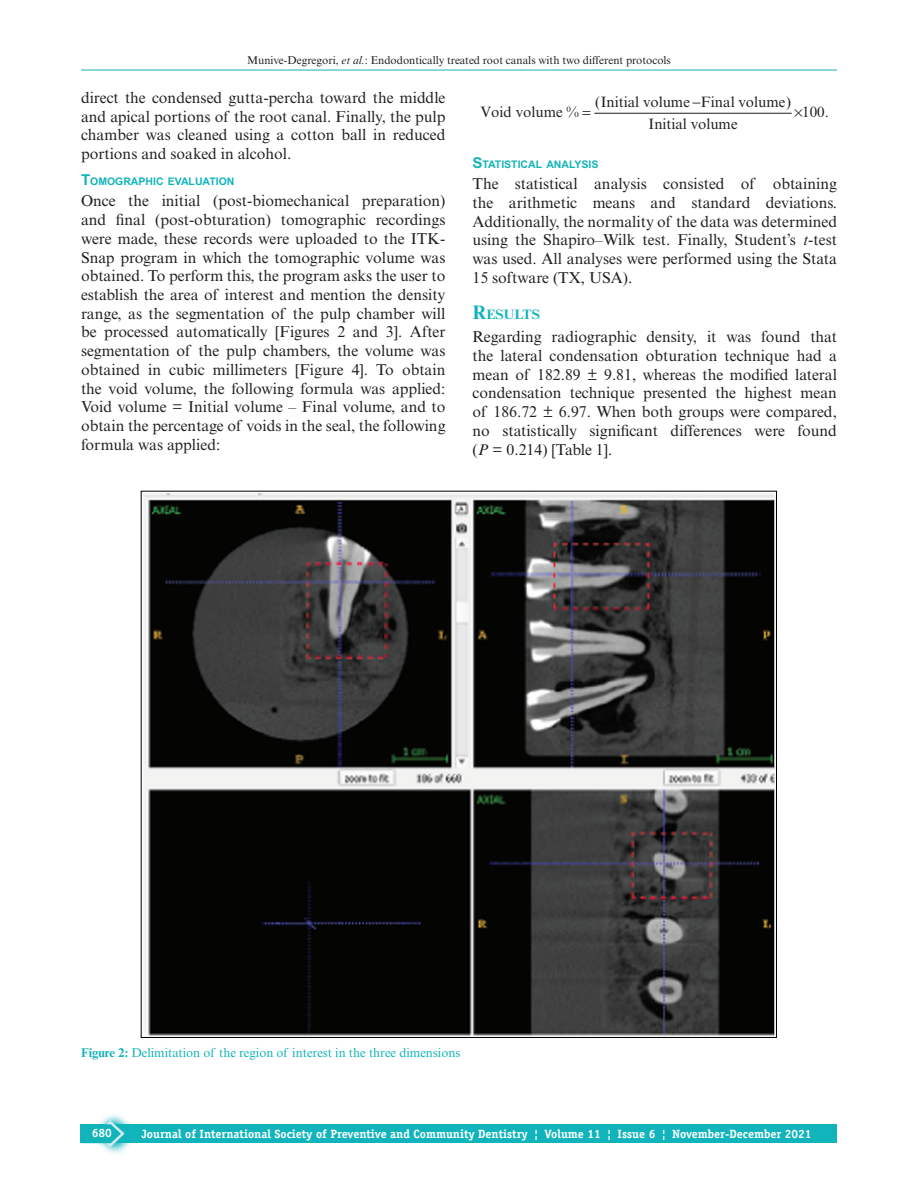
<style>
.page{position:relative;width:918px;height:1188px;background:#fff}
.page>*{position:absolute;margin:0;border:0;box-sizing:border-box;transform-origin:0 0}
.t1{font:15.75px/18.8px "Times New Roman MT Std";color:#231f20;text-align:justify}
.t2{font:15px/21.3px "Times New Roman MT Std";color:#231f20;text-align:center}
.t3{font:700 13.65px "Times New Roman MT Std";color:#11b4bb}
.t4{font:12.75px "Times New Roman MT Std";color:#11b4bb}
.t5{font:700 12px "Officina Serif Std";color:#fff}
.t6{font:11.25px "Times New Roman MT Std";color:#231f20}
.t7{font:700 10.5px "Arial MT Std";color:#11b4bb}
.s1{font-style:italic}
.s2{font-size:15px}
.s3{font-size:19.5px}
.s4{font-weight:700}
</style>
<div class="page">
<div style="left:81px;top:1124px;width:756px;height:19px;background:#11b4bb"></div>
<svg style="left:102px;top:1114px;width:29px;height:40px"></svg>
<svg style="left:81px;top:1120px;width:44px;height:27px"></svg>
<hr style="left:81px;top:70px;width:756px;height:1px;background:#11b4bb">
<hr style="left:594px;top:113px;width:198px;height:1px;background:#231f20">
<img style="left:140px;top:490px;width:637px;height:548px">
<p class="t6" style="left:247px;top:54px;width:425px">Munive-Degregori, <span class="s1">et al.</span>: Endodontically treated root canals with two different protocols</p>
<p class="t1" style="left:81px;top:88px;width:366px">direct the condensed gutta-percha toward the middle and apical portions of the root canal. Finally, the pulp chamber was cleaned using a cotton ball in reduced portions and soaked in alcohol.</p>
<p class="t7" style="left:81px;top:175px;width:155px"><span class="s2">T</span>OMOGRAPHIC EVALUATION</p>
<p class="t1" style="left:81px;top:192px;width:366px">Once the initial (post-biomechanical preparation) and final (post-obturation) tomographic recordings were made, these records were uploaded to the ITK-Snap program in which the tomographic volume was obtained. To perform this, the program asks the user to establish the area of interest and mention the density range, as the segmentation of the pulp chamber will be processed automatically [Figures 2 and 3]. After segmentation of the pulp chambers, the volume was obtained in cubic millimeters [Figure 4]. To obtain the void volume, the following formula was applied:<br>Void volume = Initial volume – Final volume, and to obtain the percentage of voids in the seal, the following formula was applied:</p>
<p class="t2" style="left:481px;top:101px;width:100px">Void volume %</p>
<p class="t2" style="left:595px;top:92px;width:197px">(Initial volume Final volume)<br>Initial volume</p>
<p class="t2" style="left:802px;top:101px;width:28px">100.</p>
<p class="t7" style="left:473px;top:158px;width:127px"><span class="s2">S</span>TATISTICAL ANALYSIS</p>
<p class="t1" style="left:472px;top:175px;width:366px">The statistical analysis consisted of obtaining the arithmetic means and standard deviations.<br>Additionally, the normality of the data was determined using the Shapiro–Wilk test. Finally, Student’s <span class="s1">t</span>-test was used. All analyses were performed using the Stata 15 software (TX, USA).</p>
<p class="t3" style="left:472px;top:306px;width:69px"><span class="s3">R</span>ESULTS</p>
<p class="t1" style="left:472px;top:328px;width:366px">Regarding radiographic density, it was found that the lateral condensation obturation technique had a mean of 182.89 ± 9.81, whereas the modified lateral condensation technique presented the highest mean of 186.72 ± 6.97. When both groups were compared, no statistically significant differences were found (<span class="s1">P</span> = 0.214) [Table 1].</p>
<p class="t4" style="left:81px;top:1045px;width:381px"><span class="s4">Figure 2:</span> Delimitation of the region of interest in the three dimensions</p>
<p class="t5" style="left:92px;top:1126px;width:22px">680</p>
<p class="t5" style="left:142px;top:1126px;width:672px">Journal of International Society of Preventive and Community Dentistry ¦ Volume 11 ¦ Issue 6 ¦ November-December 2021</p>
</div>
